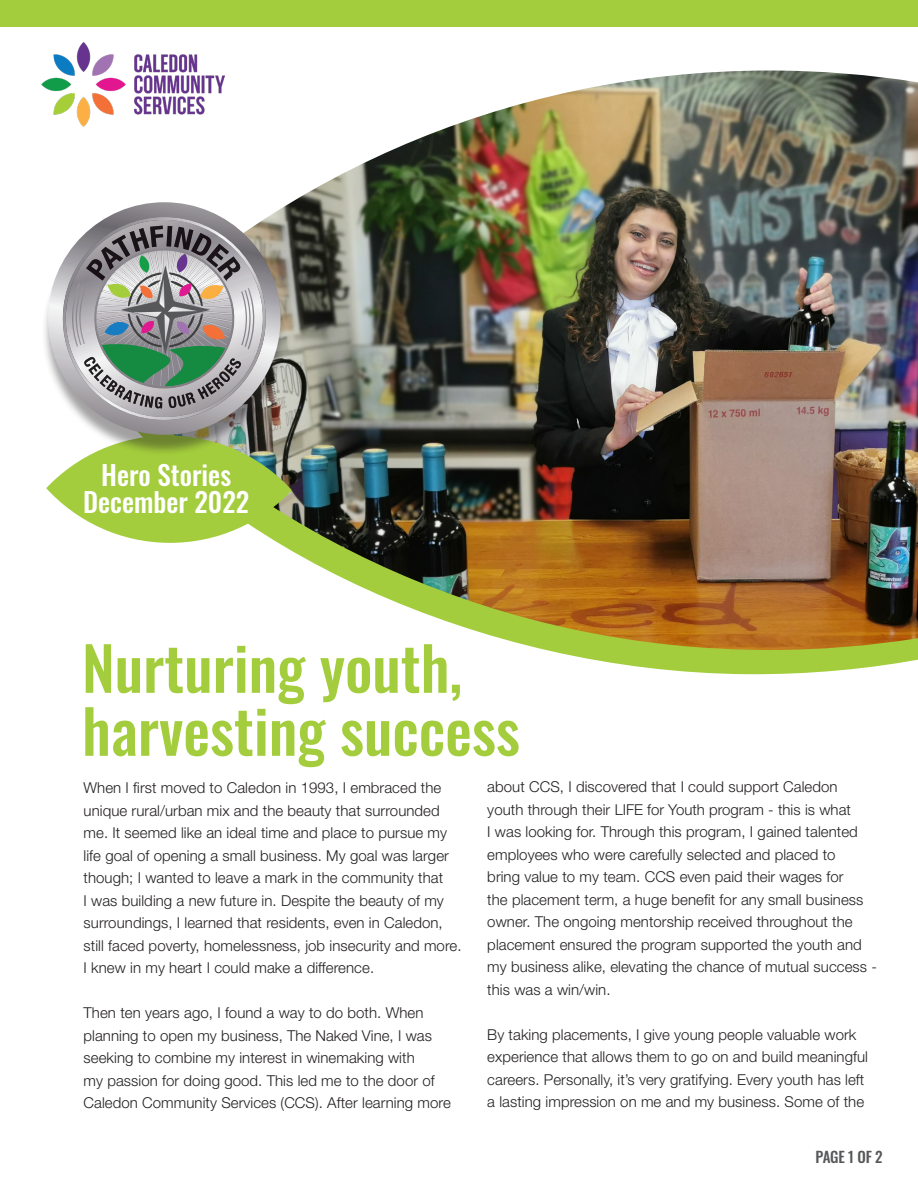
<style>
.page{position:relative;width:918px;height:1188px;background:#fff}
.page>*{position:absolute;margin:0;border:0;box-sizing:border-box;transform-origin:0 0}
.t1{font:500 60px/63px "Oswald";color:#a3cd3c}
.t2{font:500 27px/27px "Oswald";color:#fff;text-align:center}
.t3{font:300 15px/22.5px "Helvetica Neue LT Std";letter-spacing:.005em;color:#231f20}
.t4{font:500 15px "Oswald";letter-spacing:-.015em;color:#57585a}
</style>
<div class="page">
<svg style="left:546px;top:650px;width:372px;height:25px;fill:#a3cd3c"></svg>
<img style="left:224px;top:71px;width:694px;height:579px">
<img style="left:42px;top:43px;width:182px;height:84px">
<div style="left:46px;top:435px;width:246px;height:108px;background:#a3cd3c;border-radius:50%"></div>
<div style="left:41px;top:210px;width:247px;height:246px;background:#231f20;opacity:.42"></div>
<svg style="left:48px;top:202px;width:233px;height:233px"></svg>
<svg style="left:63px;top:217px;width:203px;height:203px;background:#989d9a"></svg>
<div style="left:0;top:0;width:918px;height:27px;background:#a3cd3c"></div>
<p class="t2" style="left:83px;top:459px;width:168px">Hero Stories<br>December 2022</p>
<p class="t1" style="left:82px;top:631px;width:439px">Nurturing youth, harvesting success</p>
<p class="t3" style="left:84px;top:776px;width:380px">When I first moved to Caledon in 1993, I embraced the unique rural/urban mix and the beauty that surrounded me. It seemed like an ideal time and place to pursue my life goal of opening a small business. My goal was larger though; I wanted to leave a mark in the community that<br>I was building a new future in. Despite the beauty of my surroundings, I learned that residents, even in Caledon, still faced poverty, homelessness, job insecurity and more.<br>I knew in my heart I could make a difference.</p>
<p class="t3" style="left:84px;top:1001px;width:369px">Then ten years ago, I found a way to do both. When planning to open my business, The Naked Vine, I was seeking to combine my interest in winemaking with<br>my passion for doing good. This led me to the door of Caledon Community Services (CCS). After learning more</p>
<p class="t3" style="left:487px;top:775px;width:391px">about CCS, I discovered that I could support Caledon youth through their LIFE for Youth program - this is what<br>I was looking for. Through this program, I gained talented employees who were carefully selected and placed to<br>bring value to my team. CCS even paid their wages for<br>the placement term, a huge benefit for any small business owner. The ongoing mentorship received throughout the placement ensured the program supported the youth and my business alike, elevating the chance of mutual success - this was a win/win.</p>
<p class="t3" style="left:487px;top:1023px;width:382px">By taking placements, I give young people valuable work experience that allows them to go on and build meaningful careers. Personally, it’s very gratifying. Every youth has left a lasting impression on me and my business. Some of the</p>
<p class="t4" style="left:816px;top:1143px;width:69px">PAGE 1 OF 2</p>
</div>
